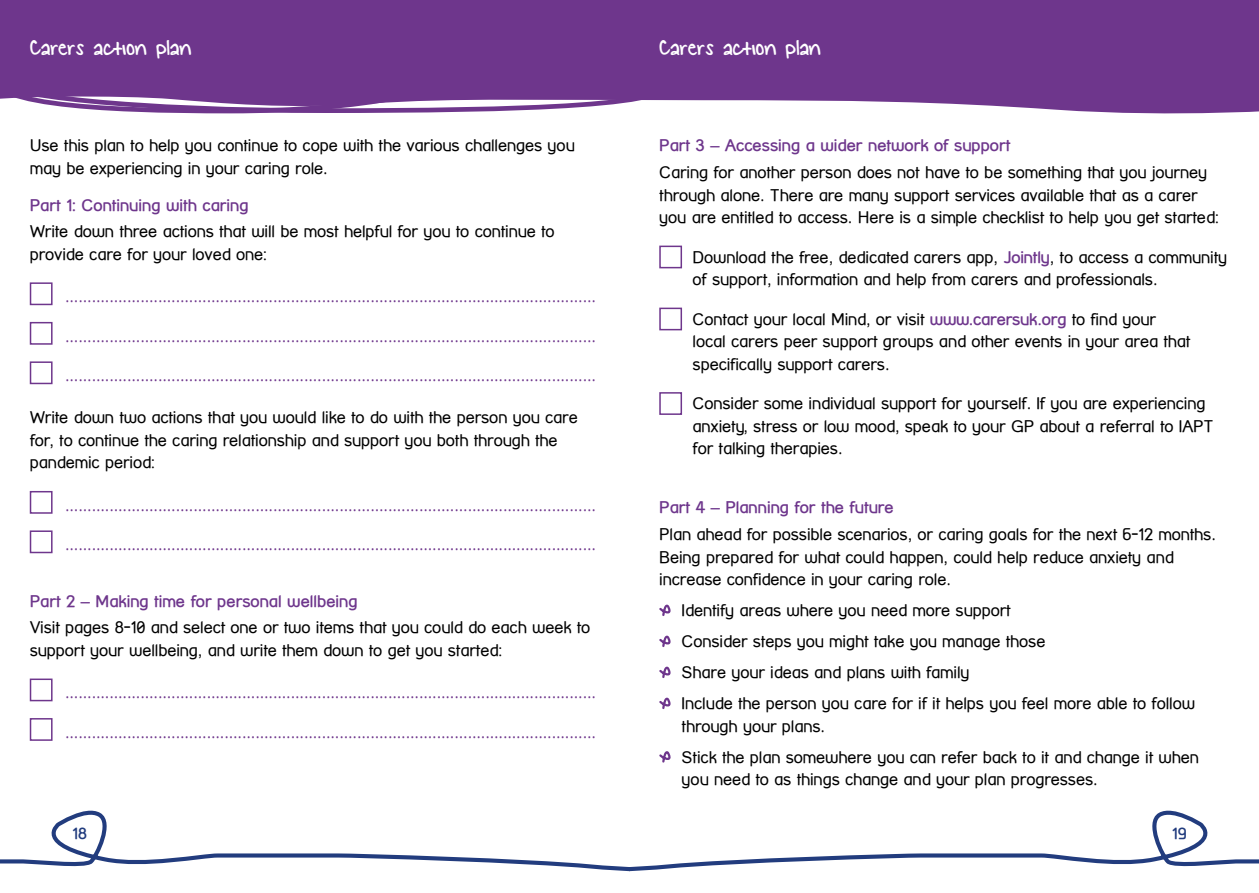
<style>
.page{position:relative;width:1259px;height:893px;background:#fff}
.page>*{position:absolute;margin:0;border:0;box-sizing:border-box;transform-origin:0 0}
.t1{font:24px "KG Small Town Southern Girl";color:#fff}
.t2{font:16.5px/22.5px "Street Corner";letter-spacing:-.01em;color:#000}
.t3{font:16.5px "Street Corner";color:#6e368c}
.t4{font:700 16.5px "Street Corner";color:#6e368c}
.t5{font:700 15.9px "Street Corner";color:#223c7e}
.s1{font-weight:700;color:#6e368c}
</style>
<div class="page">
<svg style="left:0;top:811px;width:1259px;height:61px"></svg>
<div style="left:0;top:0;width:1259px;height:113px;background:#6e368c"></div>
<div style="left:30px;top:282px;width:23px;height:23px;background:#fff;border:2px solid #6e368c"></div>
<div style="left:30px;top:322px;width:23px;height:23px;background:#fff;border:2px solid #6e368c"></div>
<div style="left:30px;top:361px;width:23px;height:23px;background:#fff;border:2px solid #6e368c"></div>
<div style="left:30px;top:491px;width:23px;height:23px;background:#fff;border:2px solid #6e368c"></div>
<div style="left:30px;top:530px;width:23px;height:23px;background:#fff;border:2px solid #6e368c"></div>
<div style="left:30px;top:678px;width:23px;height:23px;background:#fff;border:2px solid #6e368c"></div>
<div style="left:30px;top:718px;width:23px;height:23px;background:#fff;border:2px solid #6e368c"></div>
<div style="left:659px;top:246px;width:23px;height:22px;background:#fff;border:2px solid #6e368c"></div>
<div style="left:659px;top:308px;width:23px;height:22px;background:#fff;border:2px solid #6e368c"></div>
<div style="left:659px;top:392px;width:23px;height:23px;background:#fff;border:2px solid #6e368c"></div>
<svg style="left:659px;top:604px;width:11px;height:12px"></svg>
<svg style="left:659px;top:635px;width:11px;height:12px"></svg>
<svg style="left:659px;top:666px;width:11px;height:12px"></svg>
<svg style="left:659px;top:697px;width:11px;height:12px"></svg>
<svg style="left:659px;top:751px;width:11px;height:12px"></svg>
<h1 class="t1" style="left:30px;top:35px;width:163px">Carers action plan</h1>
<h1 class="t1" style="left:659px;top:35px;width:163px">Carers action plan</h1>
<p class="t2" style="left:30px;top:134px;width:546px">Use this plan to help you continue to cope with the various challenges you may be experiencing in your caring role.</p>
<p class="t4" style="left:30px;top:195px;width:220px">Part 1: Continuing with caring</p>
<p class="t2" style="left:30px;top:220px;width:526px">Write down three actions that will be most helpful for you to continue to provide care for your loved one:</p>
<p class="t3" style="left:65px;top:287px;width:532px">........................................................................................................................</p>
<p class="t3" style="left:65px;top:327px;width:532px">........................................................................................................................</p>
<p class="t3" style="left:65px;top:366px;width:532px">........................................................................................................................</p>
<p class="t2" style="left:30px;top:406px;width:549px">Write down two actions that you would like to do with the person you care for, to continue the caring relationship and support you both through the pandemic period:</p>
<p class="t3" style="left:65px;top:496px;width:532px">........................................................................................................................</p>
<p class="t3" style="left:65px;top:535px;width:532px">........................................................................................................................</p>
<p class="t4" style="left:30px;top:592px;width:329px">Part 2 – Making time for personal wellbeing</p>
<p class="t2" style="left:30px;top:616px;width:562px">Visit pages 8-10 and select one or two items that you could do each week to support your wellbeing, and write them down to get you started:</p>
<p class="t3" style="left:65px;top:683px;width:532px">........................................................................................................................</p>
<p class="t3" style="left:65px;top:723px;width:532px">........................................................................................................................</p>
<p class="t4" style="left:659px;top:136px;width:352px">Part 3 – Accessing a wider network of support</p>
<p class="t2" style="left:659px;top:161px;width:561px">Caring for another person does not have to be something that you journey through alone. There are many support services available that as a carer you are entitled to access. Here is a simple checklist to help you get started:</p>
<p class="t2" style="left:692px;top:245px;width:536px">Download the free, dedicated carers app, <span class="s1">Jointly</span>, to access a community of support, information and help from carers and professionals.</p>
<p class="t2" style="left:692px;top:307px;width:499px">Contact your local Mind, or visit <span class="s1">www.carersuk.org</span> to find your local carers peer support groups and other events in your area that specifically support carers.</p>
<p class="t2" style="left:692px;top:392px;width:522px">Consider some individual support for yourself. If you are experiencing anxiety, stress or low mood, speak to your GP about a referral to IAPT for talking therapies.</p>
<p class="t4" style="left:659px;top:498px;width:236px">Part 4 – Planning for the future</p>
<p class="t2" style="left:659px;top:523px;width:558px">Plan ahead for possible scenarios, or caring goals for the next 6-12 months.<br>Being prepared for what could happen, could help reduce anxiety and increase confidence in your caring role.</p>
<p class="t2" style="left:681px;top:595px;width:515px;line-height:31px">Identify areas where you need more support<br>Consider steps you might take you manage those<br>Share your ideas and plans with family<br>Include the person you care for if it helps you feel more able to follow</p>
<p class="t2" style="left:681px;top:710px;width:519px;line-height:31px">through your plans.<br>Stick the plan somewhere you can refer back to it and change it when</p>
<p class="t2" style="left:681px;top:768px;width:417px">you need to as things change and your plan progresses.</p>
<p class="t5" style="left:72px;top:824px;width:16px">18</p>
<p class="t5" style="left:1171px;top:824px;width:16px">19</p>
</div>
